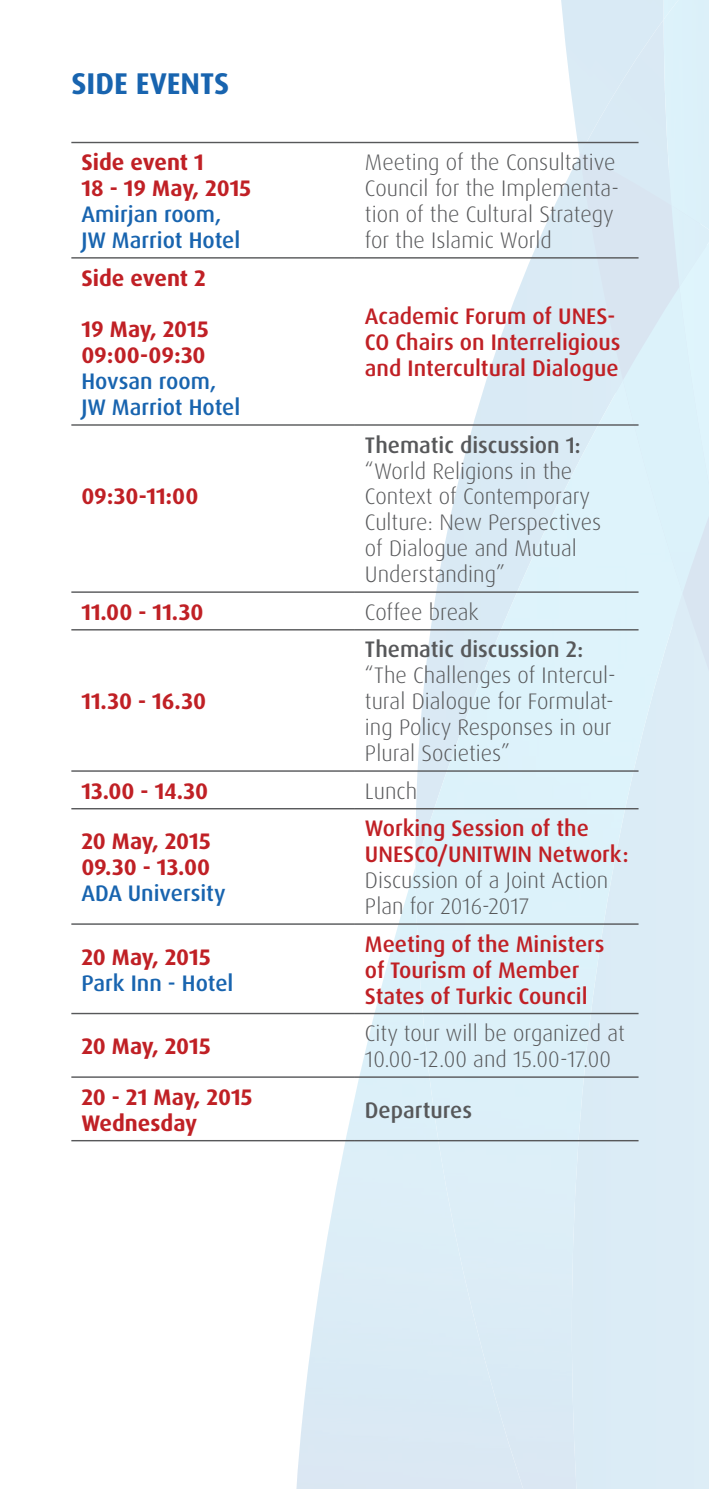
<style>
.page{position:relative;width:709px;height:1489px;background:#fff}
.page>*{position:absolute;margin:0;border:0;box-sizing:border-box;transform-origin:0 0}
.t1{font:700 30px "Dax Pro";color:#1864af}
.t2{font:300 22.5px/25.8px "Dax Pro";color:#57585a}
.t3{font:500 22.5px/26px "Dax Pro";color:#c02025}
.t4{font:700 22.5px/25.8px "Dax Pro";color:#c02025}
.t5{font:500 22.5px/25.8px "Dax Pro";color:#1864af}
.t6{font:500 22.5px "Dax Pro";color:#57585a}
</style>
<div class="page">
<img style="left:559px;top:0;width:104px;height:153px">
<div style="left:663px;top:0;width:46px;height:233px;background:#dcf1fa"></div>
<img style="left:663px;top:0;width:32px;height:19px">
<div style="left:415px;top:380px;width:267px;height:1108px;background:#dcecf6"></div>
<img style="left:295px;top:866px;width:235px;height:622px">
<div style="left:679px;top:233px;width:30px;height:272px;background:#dcf2fa"></div>
<hr style="left:71px;top:142px;width:284px;height:1px;background:#57585a">
<hr style="left:355px;top:142px;width:283px;height:1px;background:#57585a">
<hr style="left:71px;top:257px;width:284px;height:1px;background:#57585a">
<hr style="left:71px;top:629px;width:284px;height:1px;background:#57585a">
<hr style="left:355px;top:629px;width:283px;height:1px;background:#57585a">
<hr style="left:71px;top:808px;width:284px;height:1px;background:#57585a">
<hr style="left:355px;top:808px;width:283px;height:1px;background:#57585a">
<hr style="left:355px;top:257px;width:283px;height:1px;background:#57585a">
<hr style="left:71px;top:424px;width:284px;height:1px;background:#57585a">
<hr style="left:355px;top:424px;width:283px;height:1px;background:#57585a">
<hr style="left:71px;top:591px;width:284px;height:2px;background:#57585a">
<hr style="left:355px;top:591px;width:283px;height:2px;background:#57585a">
<hr style="left:71px;top:770px;width:284px;height:1px;background:#57585a">
<hr style="left:355px;top:770px;width:283px;height:1px;background:#57585a">
<hr style="left:71px;top:923px;width:284px;height:1px;background:#57585a">
<hr style="left:355px;top:923px;width:283px;height:1px;background:#57585a">
<hr style="left:71px;top:1012px;width:284px;height:2px;background:#57585a">
<hr style="left:355px;top:1012px;width:283px;height:2px;background:#57585a">
<hr style="left:71px;top:1076px;width:284px;height:1px;background:#57585a">
<hr style="left:355px;top:1076px;width:283px;height:1px;background:#57585a">
<hr style="left:71px;top:1139px;width:284px;height:2px;background:#57585a">
<hr style="left:355px;top:1139px;width:283px;height:2px;background:#57585a">
<h1 class="t1" style="left:71px;top:65px;width:159px">SIDE EVENTS</h1>
<p class="t4" style="left:81px;top:150px;width:171px">Side event 1<br>18 - 19 May, 2015</p>
<p class="t5" style="left:81px;top:201px;width:160px">Amirjan room,<br>JW Marriot Hotel</p>
<p class="t4" style="left:81px;top:265px;width:126px">Side event 2</p>
<p class="t4" style="left:81px;top:317px;width:129px">19 May, 2015<br>09:00-09:30</p>
<p class="t5" style="left:81px;top:368px;width:160px">Hovsan room,<br>JW Marriot Hotel</p>
<p class="t4" style="left:81px;top:484px;width:118px">09:30-11:00</p>
<p class="t2" style="left:365px;top:149px;width:255px">Meeting of the Consultative<br>Council for the Implementa&shy;tion of the Cultural Strategy for the Islamic World</p>
<p class="t3" style="left:365px;top:304px;width:257px">Academic Forum of UNES-<br>CO Chairs on Interreligious and Intercultural Dialogue</p>
<p class="t6" style="left:365px;top:430px;width:217px">Thematic discussion 1:</p>
<p class="t2" style="left:365px;top:458px;width:238px">“World Religions in the<br>Context of Contemporary<br>Culture: New Perspectives of Dialogue and Mutual<br>Understanding”</p>
<p class="t4" style="left:81px;top:599px;width:123px">11.00 - 11.30</p>
<p class="t2" style="left:365px;top:599px;width:115px">Coffee break</p>
<p class="t4" style="left:81px;top:688px;width:126px">11.30 - 16.30</p>
<p class="t6" style="left:365px;top:635px;width:220px">Thematic discussion 2:</p>
<p class="t2" style="left:365px;top:662px;width:252px">“The Challenges of Intercul&shy;tural Dialogue for Formulat&shy;ing Policy Responses in our<br>Plural Societies”</p>
<p class="t4" style="left:81px;top:778px;width:128px">13.00 - 14.30</p>
<p class="t2" style="left:365px;top:778px;width:54px">Lunch</p>
<p class="t4" style="left:81px;top:828px;width:131px">20 May, 2015<br>09.30 - 13.00</p>
<p class="t5" style="left:81px;top:880px;width:146px">ADA University</p>
<p class="t3" style="left:365px;top:815px;width:265px">Working Session of the<br>UNESCO/UNITWIN Network:</p>
<p class="t2" style="left:365px;top:867px;width:245px">Discussion of a Joint Action<br>Plan for 2016-2017</p>
<p class="t4" style="left:81px;top:944px;width:131px">20 May, 2015</p>
<p class="t5" style="left:81px;top:970px;width:154px">Park Inn - Hotel</p>
<p class="t4" style="left:81px;top:1033px;width:131px">20 May, 2015</p>
<p class="t4" style="left:81px;top:1084px;width:173px">20 - 21 May, 2015<br>Wednesday</p>
<p class="t3" style="left:365px;top:931px;width:241px">Meeting of the Ministers of Tourism of Member<br>States of Turkic Council</p>
<p class="t2" style="left:365px;top:1020px;width:261px">City tour will be organized at<br>10.00-12.00 and 15.00-17.00</p>
<p class="t6" style="left:365px;top:1095px;width:109px">Departures</p>
</div>
